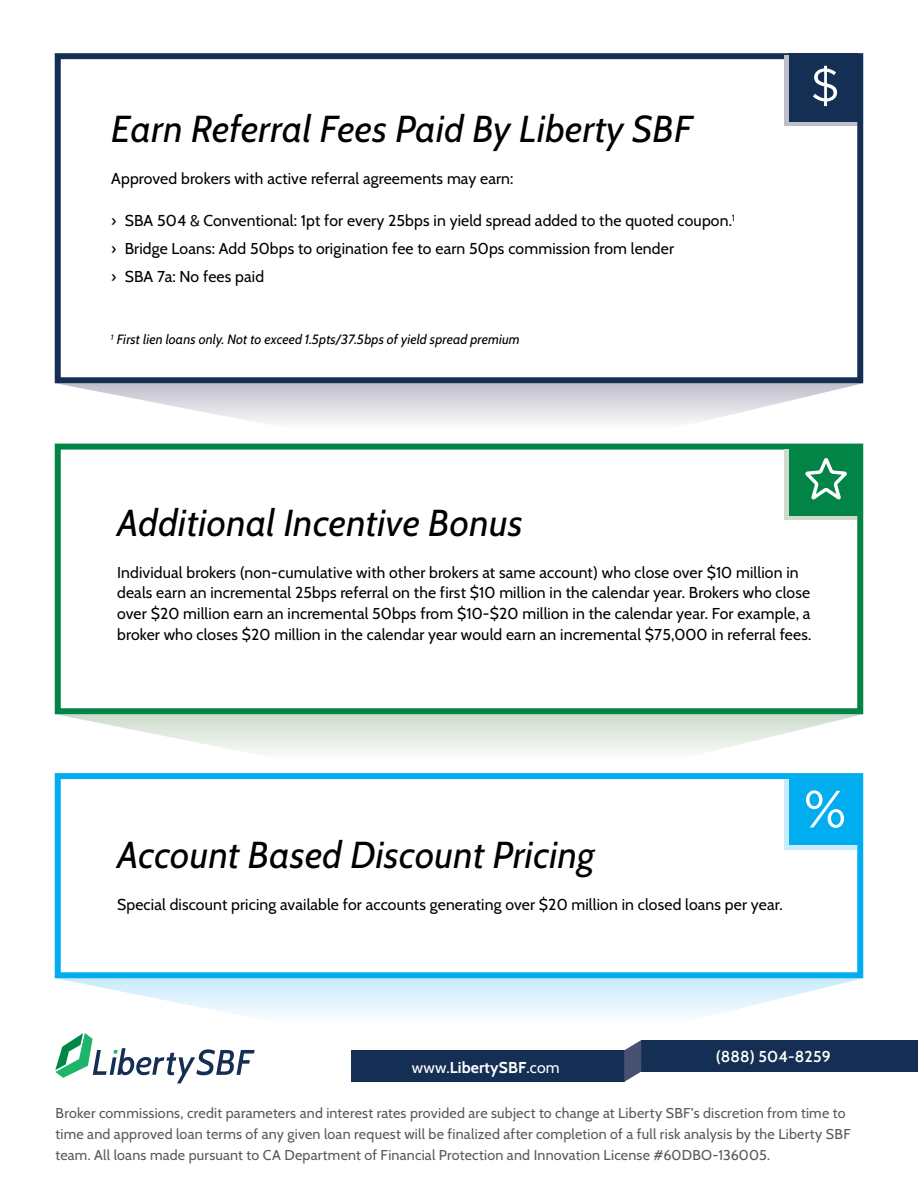
<style>
.page{position:relative;width:918px;height:1188px;background:#fff}
.page>*{position:absolute;margin:0;border:0;box-sizing:border-box;transform-origin:0 0}
.t1{font:italic 37.5px "Cabin";letter-spacing:.01em;color:#000}
.t2{font:15.75px/21px "Cabin";letter-spacing:.01em;color:#000}
.t3{font:700 15.75px "Cabin";letter-spacing:.01em;color:#fff}
.t4{font:600 15.75px "Cabin";letter-spacing:.01em;color:#fff}
.t5{font:14.25px/21px "Cabin";letter-spacing:.015em;color:#58595b}
.t6{font:italic 13.5px "Cabin";letter-spacing:.01em;color:#000}
.s1{font-weight:400}
</style>
<div class="page">
<svg style="left:56px;top:383px;width:807px;height:39px"></svg>
<div style="left:55px;top:53px;width:808px;height:330px;border:6px solid #152e53"></div>
<div style="left:351px;top:1050px;width:273px;height:32px;background:#152e53"></div>
<div style="left:641px;top:1040px;width:277px;height:32px;background:#152e53"></div>
<svg style="left:624px;top:1040px;width:17px;height:42px"></svg>
<div style="left:784px;top:55px;width:73px;height:71px;background:#bfbecb"></div>
<div style="left:789px;top:53px;width:69px;height:69px;background:#152e53"></div>
<svg style="left:813px;top:66px;width:24px;height:40px"></svg>
<svg style="left:56px;top:714px;width:807px;height:38px"></svg>
<div style="left:55px;top:444px;width:808px;height:270px;border:6px solid #018445"></div>
<div style="left:785px;top:449px;width:72px;height:71px;background:#cedbcc"></div>
<div style="left:789px;top:447px;width:69px;height:69px;background:#018445"></div>
<svg style="left:805px;top:458px;width:42px;height:42px"></svg>
<svg style="left:56px;top:978px;width:807px;height:39px"></svg>
<div style="left:55px;top:773px;width:808px;height:205px;border:6px solid #00aeef"></div>
<div style="left:784px;top:779px;width:73px;height:70px;background:#c9ebfc"></div>
<div style="left:789px;top:776px;width:69px;height:68px;background:#00aeef"></div>
<svg style="left:806px;top:790px;width:38px;height:38px"></svg>
<svg style="left:55px;top:1033px;width:200px;height:50px"></svg>
<h1 class="t1" style="left:111px;top:99px;width:583px">Earn Referral Fees Paid By Liberty SBF</h1>
<p class="t2" style="left:111px;top:167px;width:404px">Approved brokers with active referral agreements may earn:</p>
<p class="t2" style="left:111px;top:206px;width:625px;line-height:27.8px">› SBA 504 &amp; Conventional: 1pt for every 25bps in yield spread added to the quoted coupon.<sup>1 </sup>› Bridge Loans: Add 50bps to origination fee to earn 50ps commission from lender<br>› SBA 7a: No fees paid</p>
<p class="t6" style="left:111px;top:329px;width:410px"><sup>1</sup> First lien loans only. Not to exceed 1.5pts/37.5bps of yield spread premium</p>
<h1 class="t1" style="left:117px;top:493px;width:407px">Additional Incentive Bonus</h1>
<p class="t2" style="left:117px;top:560px;width:696px">Individual brokers (non-cumulative with other brokers at same account) who close over $10 million in deals earn an incremental 25bps referral on the first $10 million in the calendar year. Brokers who close over $20 million earn an incremental 50bps from $10-$20 million in the calendar year. For example, a broker who closes $20 million in the calendar year would earn an incremental $75,000 in referral fees.</p>
<h1 class="t1" style="left:117px;top:825px;width:479px">Account Based Discount Pricing</h1>
<p class="t2" style="left:117px;top:893px;width:667px">Special discount pricing available for accounts generating over $20 million in closed loans per year.</p>
<p class="t3" style="left:412px;top:1055px;width:149px"><span class="s1">www.</span>LibertySBF<span class="s1">.com</span></p>
<p class="t4" style="left:716px;top:1044px;width:116px">(888) 504-8259</p>
<p class="t5" style="left:56px;top:1101px;width:797px">Broker commissions, credit parameters and interest rates provided are subject to change at Liberty SBF’s discretion from time to time and approved loan terms of any given loan request will be finalized after completion of a full risk analysis by the Liberty SBF team. All loans made pursuant to CA Department of Financial Protection and Innovation License #60DBO-136005.</p>
</div>
